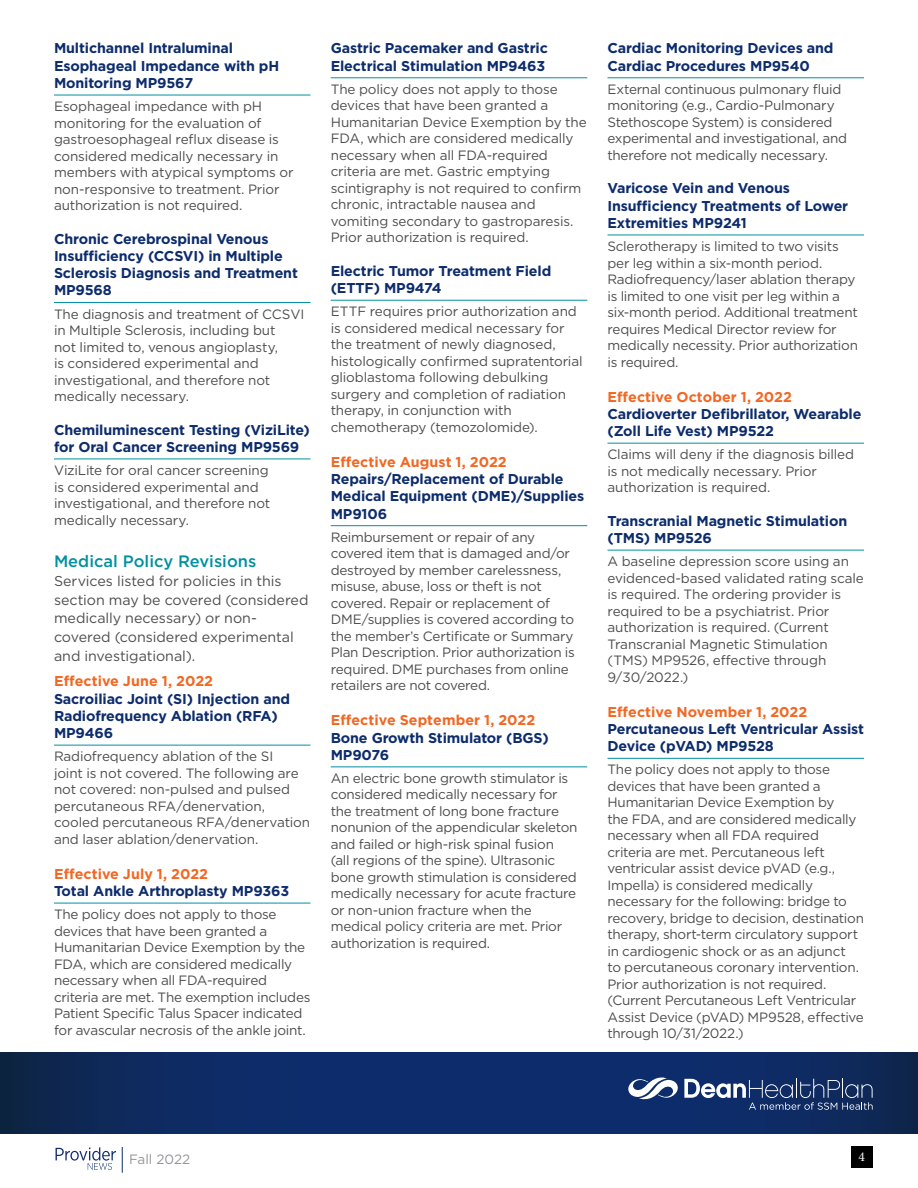
<style>
.page{position:relative;width:918px;height:1188px;background:#fff}
.page>*{position:absolute;margin:0;border:0;box-sizing:border-box;transform-origin:0 0}
.t1{font:500 16.5px "Gotham";color:#0090a1}
.t2{font:700 14.25px/17.2px "Gotham";letter-spacing:-.01em;color:#0d2c6c}
.t3{font:14.25px/18.8px "Gotham";color:#4d4d4f}
.t4{font:700 14.25px "Gotham";letter-spacing:.005em;color:#f26722}
.t5{font:13.5px/16.5px "Gotham";letter-spacing:-.015em;color:#4d4d4f}
.t6{font:13.5px "Gotham";color:#939598}
.t7{font:13.5px "Minion Pro";color:#fff}
</style>
<div class="page">
<svg style="left:0;top:1052px;width:918px;height:81px;background:#0d2a63"></svg>
<svg style="left:122px;top:1147px;width:1px;height:26px"></svg>
<svg style="left:56px;top:1147px;width:60px;height:23px"></svg>
<div style="left:851px;top:1147px;width:22px;height:21px;background:#000"></div>
<svg style="left:628px;top:1074px;width:245px;height:36px;background:#3b5381"></svg>
<hr style="left:54px;top:95px;width:256px;height:1px;background:#0090a1">
<hr style="left:54px;top:302px;width:256px;height:1px;background:#0090a1">
<hr style="left:54px;top:459px;width:256px;height:1px;background:#0090a1">
<hr style="left:54px;top:745px;width:256px;height:1px;background:#0090a1">
<hr style="left:54px;top:903px;width:256px;height:1px;background:#0090a1">
<hr style="left:331px;top:77px;width:256px;height:1px;background:#0090a1">
<hr style="left:331px;top:300px;width:256px;height:1px;background:#0090a1">
<hr style="left:331px;top:525px;width:256px;height:1px;background:#0090a1">
<hr style="left:331px;top:766px;width:256px;height:1px;background:#0090a1">
<hr style="left:608px;top:77px;width:256px;height:1px;background:#0090a1">
<hr style="left:608px;top:235px;width:256px;height:1px;background:#0090a1">
<hr style="left:608px;top:443px;width:256px;height:1px;background:#0090a1">
<hr style="left:608px;top:550px;width:256px;height:1px;background:#0090a1">
<hr style="left:608px;top:758px;width:256px;height:1px;background:#0090a1">
<p class="t2" style="left:54px;top:40px;width:227px">Multichannel Intraluminal<br>Esophageal Impedance with pH<br>Monitoring MP9567</p>
<p class="t5" style="left:54px;top:98px;width:241px">Esophageal impedance with pH monitoring for the evaluation of gastroesophageal reflux disease is considered medically necessary in members with atypical symptoms or non-responsive to treatment. Prior authorization is not required.</p>
<p class="t2" style="left:54px;top:230px;width:245px">Chronic Cerebrospinal Venous<br>Insufficiency (CCSVI) in Multiple<br>Sclerosis Diagnosis and Treatment<br>MP9568</p>
<p class="t5" style="left:54px;top:305px;width:252px">The diagnosis and treatment of CCSVI in Multiple Sclerosis, including but<br>not limited to, venous angioplasty,<br>is considered experimental and investigational, and therefore not medically necessary.</p>
<p class="t2" style="left:54px;top:421px;width:257px">Chemiluminescent Testing (ViziLite) for Oral Cancer Screening MP9569</p>
<p class="t5" style="left:54px;top:462px;width:218px">ViziLite for oral cancer screening is considered experimental and investigational, and therefore not medically necessary.</p>
<p class="t1" style="left:54px;top:550px;width:204px">Medical Policy Revisions</p>
<p class="t3" style="left:54px;top:571px;width:256px">Services listed for policies in this section may be covered (considered medically necessary) or non&shy;covered (considered experimental and investigational).</p>
<p class="t4" style="left:54px;top:672px;width:161px">Effective June 1, 2022</p>
<p class="t2" style="left:54px;top:690px;width:238px">Sacroiliac Joint (SI) Injection and<br>Radiofrequency Ablation (RFA)<br>MP9466</p>
<p class="t5" style="left:54px;top:748px;width:258px">Radiofrequency ablation of the SI<br>joint is not covered. The following are not covered: non-pulsed and pulsed percutaneous RFA/denervation, cooled percutaneous RFA/denervation and laser ablation/denervation.</p>
<p class="t4" style="left:54px;top:864px;width:156px">Effective July 1, 2022</p>
<p class="t2" style="left:54px;top:882px;width:237px">Total Ankle Arthroplasty MP9363</p>
<p class="t5" style="left:54px;top:906px;width:258px">The policy does not apply to those devices that have been granted a Humanitarian Device Exemption by the FDA, which are considered medically necessary when all FDA-required criteria are met. The exemption includes Patient Specific Talus Spacer indicated for avascular necrosis of the ankle joint.</p>
<p class="t2" style="left:331px;top:40px;width:219px">Gastric Pacemaker and Gastric<br>Electrical Stimulation MP9463</p>
<p class="t5" style="left:331px;top:81px;width:257px">The policy does not apply to those devices that have been granted a Humanitarian Device Exemption by the FDA, which are considered medically necessary when all FDA-required criteria are met. Gastric emptying scintigraphy is not required to confirm chronic, intractable nausea and vomiting secondary to gastroparesis.<br>Prior authorization is required.</p>
<p class="t2" style="left:331px;top:262px;width:222px">Electric Tumor Treatment Field (ETTF) MP9474</p>
<p class="t5" style="left:331px;top:303px;width:253px">ETTF requires prior authorization and is considered medical necessary for the treatment of newly diagnosed, histologically confirmed supratentorial glioblastoma following debulking surgery and completion of radiation therapy, in conjunction with chemotherapy (temozolomide).</p>
<p class="t4" style="left:331px;top:452px;width:178px">Effective August 1, 2022</p>
<p class="t2" style="left:331px;top:470px;width:255px">Repairs/Replacement of Durable<br>Medical Equipment (DME)/Supplies<br>MP9106</p>
<p class="t5" style="left:331px;top:528px;width:246px">Reimbursement or repair of any covered item that is damaged and/or destroyed by member carelessness, misuse, abuse, loss or theft is not covered. Repair or replacement of DME/supplies is covered according to the member’s Certificate or Summary Plan Description. Prior authorization is required. DME purchases from online retailers are not covered.</p>
<p class="t4" style="left:331px;top:711px;width:206px">Effective September 1, 2022</p>
<p class="t2" style="left:331px;top:729px;width:220px">Bone Growth Stimulator (BGS)<br>MP9076</p>
<p class="t5" style="left:331px;top:770px;width:248px">An electric bone growth stimulator is considered medically necessary for the treatment of long bone fracture nonunion of the appendicular skeleton and failed or high-risk spinal fusion<br>(all regions of the spine). Ultrasonic bone growth stimulation is considered medically necessary for acute fracture or non-union fracture when the medical policy criteria are met. Prior authorization is required.</p>
<p class="t2" style="left:608px;top:40px;width:228px">Cardiac Monitoring Devices and<br>Cardiac Procedures MP9540</p>
<p class="t5" style="left:608px;top:81px;width:241px">External continuous pulmonary fluid monitoring (e.g., Cardio-Pulmonary Stethoscope System) is considered experimental and investigational, and therefore not medically necessary.</p>
<p class="t2" style="left:608px;top:180px;width:242px">Varicose Vein and Venous<br>Insufficiency Treatments of Lower<br>Extremities MP9241</p>
<p class="t5" style="left:608px;top:238px;width:252px">Sclerotherapy is limited to two visits per leg within a six-month period.<br>Radiofrequency/laser ablation therapy is limited to one visit per leg within a six-month period. Additional treatment requires Medical Director review for medically necessity. Prior authorization is required.</p>
<p class="t4" style="left:608px;top:387px;width:186px">Effective October 1, 2022</p>
<p class="t2" style="left:608px;top:405px;width:255px">Cardioverter Defibrillator, Wearable (Zoll Life Vest) MP9522</p>
<p class="t5" style="left:608px;top:446px;width:248px">Claims will deny if the diagnosis billed is not medically necessary. Prior authorization is required.</p>
<p class="t2" style="left:608px;top:512px;width:241px">Transcranial Magnetic Stimulation (TMS) MP9526</p>
<p class="t5" style="left:608px;top:553px;width:258px">A baseline depression score using an evidenced-based validated rating scale is required. The ordering provider is required to be a psychiatrist. Prior authorization is required. (Current Transcranial Magnetic Stimulation (TMS) MP9526, effective through 9/30/2022.)</p>
<p class="t4" style="left:608px;top:702px;width:201px">Effective November 1, 2022</p>
<p class="t2" style="left:608px;top:720px;width:258px">Percutaneous Left Ventricular Assist<br>Device (pVAD) MP9528</p>
<p class="t5" style="left:608px;top:761px;width:258px">The policy does not apply to those devices that have been granted a Humanitarian Device Exemption by<br>the FDA, and are considered medically necessary when all FDA required criteria are met. Percutaneous left ventricular assist device pVAD (e.g., Impella) is considered medically necessary for the following: bridge to recovery, bridge to decision, destination therapy, short-term circulatory support in cardiogenic shock or as an adjunct<br>to percutaneous coronary intervention.<br>Prior authorization is not required. (Current Percutaneous Left Ventricular Assist Device (pVAD) MP9528, effective through 10/31/2022.)</p>
<p class="t6" style="left:129px;top:1150px;width:63px">Fall 2022</p>
<p class="t7" style="left:859px;top:1148px;width:8px">4</p>
</div>
